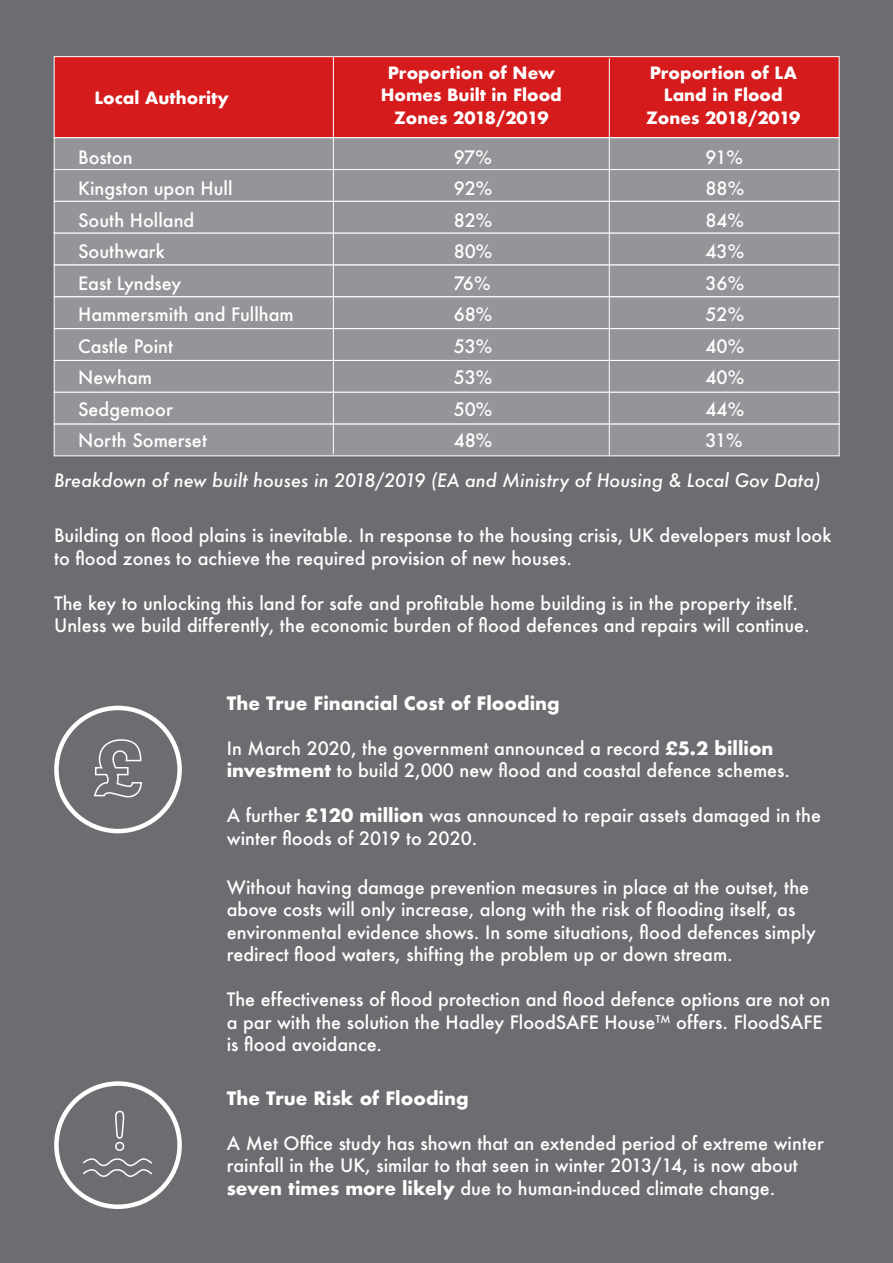
<style>
.page{position:relative;width:893px;height:1263px;background:#6c6d70}
.page>*{position:absolute;margin:0;border:0;box-sizing:border-box;transform-origin:0 0}
.t1{font:500 18px/31.5px "Futura";color:#fff}
.t2{font:italic 500 18px "Futura";color:#fff}
.t3{font:700 18px "Futura";color:#fff}
.t4{font:700 16.5px/22.5px "Futura";color:#fff;text-align:center}
.s1{font-weight:700}
</style>
<div class="page">
<div style="left:54px;top:56px;width:785px;height:82px;background:#d51b1c;border:1px solid #fff"></div>
<div style="left:54px;top:138px;width:785px;height:31px;background:#939598"></div>
<div style="left:54px;top:170px;width:785px;height:31px;background:#939598"></div>
<div style="left:54px;top:169px;width:785px;height:32px;border:1px solid #fff"></div>
<div style="left:54px;top:201px;width:785px;height:32px;background:#939598"></div>
<div style="left:54px;top:201px;width:785px;height:32px;border:1px solid #fff"></div>
<div style="left:54px;top:233px;width:785px;height:32px;background:#939598"></div>
<div style="left:54px;top:233px;width:785px;height:32px;border:1px solid #fff"></div>
<div style="left:54px;top:265px;width:785px;height:32px;background:#939598"></div>
<div style="left:54px;top:265px;width:785px;height:32px;border:1px solid #fff"></div>
<div style="left:54px;top:297px;width:785px;height:32px;background:#939598"></div>
<div style="left:54px;top:329px;width:785px;height:31px;background:#939598"></div>
<div style="left:54px;top:328px;width:785px;height:33px;border:1px solid #fff"></div>
<div style="left:54px;top:360px;width:785px;height:32px;background:#939598"></div>
<div style="left:54px;top:360px;width:785px;height:32px;border:1px solid #fff"></div>
<div style="left:54px;top:392px;width:785px;height:32px;background:#939598"></div>
<div style="left:54px;top:392px;width:785px;height:32px;border:1px solid #fff"></div>
<div style="left:54px;top:424px;width:785px;height:32px;background:#939598"></div>
<div style="left:54px;top:424px;width:785px;height:32px;border:1px solid #fff"></div>
<hr style="left:333px;top:56px;width:1px;height:398px;background:#fff">
<hr style="left:609px;top:58px;width:1px;height:398px;background:#fff">
<div style="left:54px;top:706px;width:128px;height:127px;border:4px solid #fff;border-radius:50%"></div>
<svg style="left:94px;top:739px;width:48px;height:59px"></svg>
<div style="left:54px;top:1081px;width:128px;height:128px;border:4px solid #fff;border-radius:50%"></div>
<svg style="left:83px;top:1110px;width:70px;height:67px"></svg>
<p class="t4" style="left:95px;top:87px;width:136px">Local Authority</p>
<p class="t4" style="left:381px;top:61px;width:182px">Proportion of New<br>Homes Built in Flood<br>Zones 2018/2019</p>
<p class="t4" style="left:646px;top:61px;width:156px">Proportion of LA<br>Land in Flood<br>Zones 2018/2019</p>
<p class="t1" style="left:78px;top:141px;width:217px">Boston<br>Kingston upon Hull<br>South Holland<br>Southwark<br>East Lyndsey<br>Hammersmith and Fullham<br>Castle Point<br>Newham<br>Sedgemoor<br>North Somerset</p>
<p class="t1" style="left:454px;top:141px;width:40px;text-align:justify">97% 92% 82% 80% 76% 68% 53% 53% 50% 48%</p>
<p class="t1" style="left:705px;top:141px;width:40px;text-align:justify">91% 88% 84% 43% 36% 52% 40% 40% 44% 31%</p>
<p class="t2" style="left:54px;top:468px;width:768px">Breakdown of new built houses in 2018/2019 (EA and Ministry of Housing &amp; Local Gov Data)</p>
<p class="t1" style="left:54px;top:524px;width:779px;line-height:22.5px">Building on flood plains is inevitable. In response to the housing crisis, UK developers must look to flood zones to achieve the required provision of new houses.</p>
<p class="t1" style="left:54px;top:591px;width:757px;line-height:22.5px">The key to unlocking this land for safe and profitable home building is in the property itself.<br>Unless we build differently, the economic burden of flood defences and repairs will continue.</p>
<p class="t3" style="left:227px;top:690px;width:334px">The True Financial Cost of Flooding</p>
<p class="t1" style="left:227px;top:737px;width:565px;line-height:22.5px">In March 2020, the government announced a record <span class="s1">£5.2 billion investment</span> to build 2,000 new flood and coastal defence schemes.</p>
<p class="t1" style="left:227px;top:804px;width:596px;line-height:22.5px">A further <span class="s1">£120 million</span> was announced to repair assets damaged in the winter floods of 2019 to 2020.</p>
<p class="t1" style="left:227px;top:876px;width:591px;line-height:22.5px">Without having damage prevention measures in place at the outset, the above costs will only increase, along with the risk of flooding itself, as environmental evidence shows. In some situations, flood defences simply redirect flood waters, shifting the problem up or down stream.</p>
<p class="t1" style="left:227px;top:988px;width:605px;line-height:22.5px">The effectiveness of flood protection and flood defence options are not on a par with the solution the Hadley FloodSAFE House<sup>TM</sup> offers. FloodSAFE is flood avoidance.</p>
<p class="t3" style="left:227px;top:1085px;width:243px">The True Risk of Flooding</p>
<p class="t1" style="left:227px;top:1131px;width:598px;line-height:22.5px">A Met Office study has shown that an extended period of extreme winter rainfall in the UK, similar to that seen in winter 2013/14, is now about <span class="s1">seven times more likely</span> due to human-induced climate change.</p>
</div>
